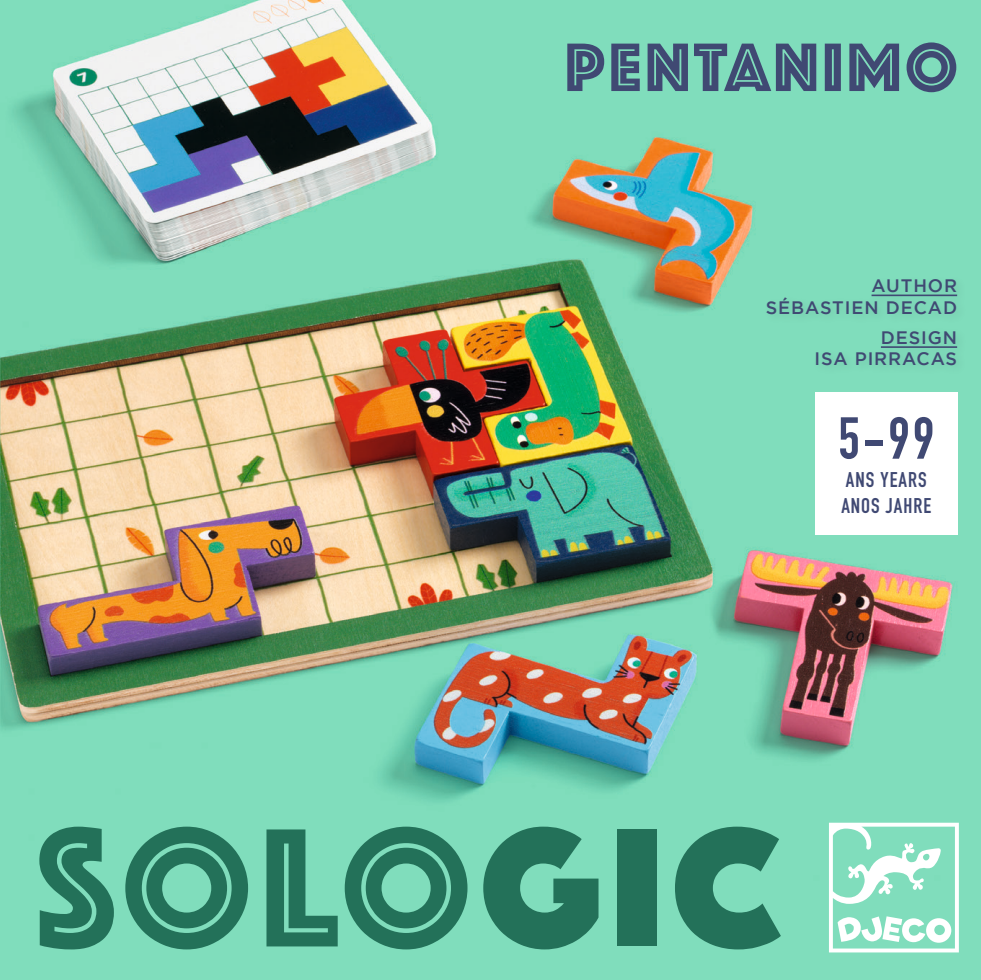
<style>
.page{position:relative;width:981px;height:980px;background:#fff}
.page>*{position:absolute;margin:0;border:0;box-sizing:border-box;transform-origin:0 0}
.t1{font:175.2px "Phosphate Inline";color:#237159}
.t2{font:71.1px "Phosphate Inline";letter-spacing:.05em;color:#404973}
.t3{font:700 58.2px "DIN Condensed";color:#404973}
.t4{font:700 21px "DIN Condensed";letter-spacing:.05em;color:#404973}
.t5{font:500 18px/21.6px "Gotham";letter-spacing:.05em;color:#404973;text-align:right}
.s1{font-family:"Phosphate Solid"}
</style>
<div class="page">
<img style="left:0;top:0;width:980px;height:979px">
<svg style="left:828px;top:822px;width:130px;height:130px"></svg>
<div style="left:762px;top:275px;width:205px;height:101px;background:#7fdbba"></div>
<hr style="left:871px;top:294px;width:86px;height:2px;background:#404973">
<hr style="left:880px;top:346px;width:77px;height:2px;background:#404973">
<div style="left:814px;top:391px;width:143px;height:143px;background:#fff"></div>
<svg style="left:976px;top:975px;width:5px;height:5px"></svg>
<p class="t2" style="left:565px;top:17px;width:394px">PENTANIMO</p>
<p class="t5" style="left:871px;top:274px;width:87px">AUTHOR</p>
<p class="t5" style="left:765px;top:296px;width:193px">SÉBASTIEN DECAD</p>
<p class="t5" style="left:814px;top:326px;width:144px">DESIGN<br>ISA PIRRACAS</p>
<p class="t3" style="left:838px;top:399px;width:98px">5-99</p>
<p class="t4" style="left:845px;top:466px;width:82px">ANS YEARS</p>
<p class="t4" style="left:841px;top:491px;width:91px">ANOS JAHRE</p>
<p class="t1" style="left:37px;top:763px;width:743px">SOLO<span class="s1">GIC</span></p>
</div>
